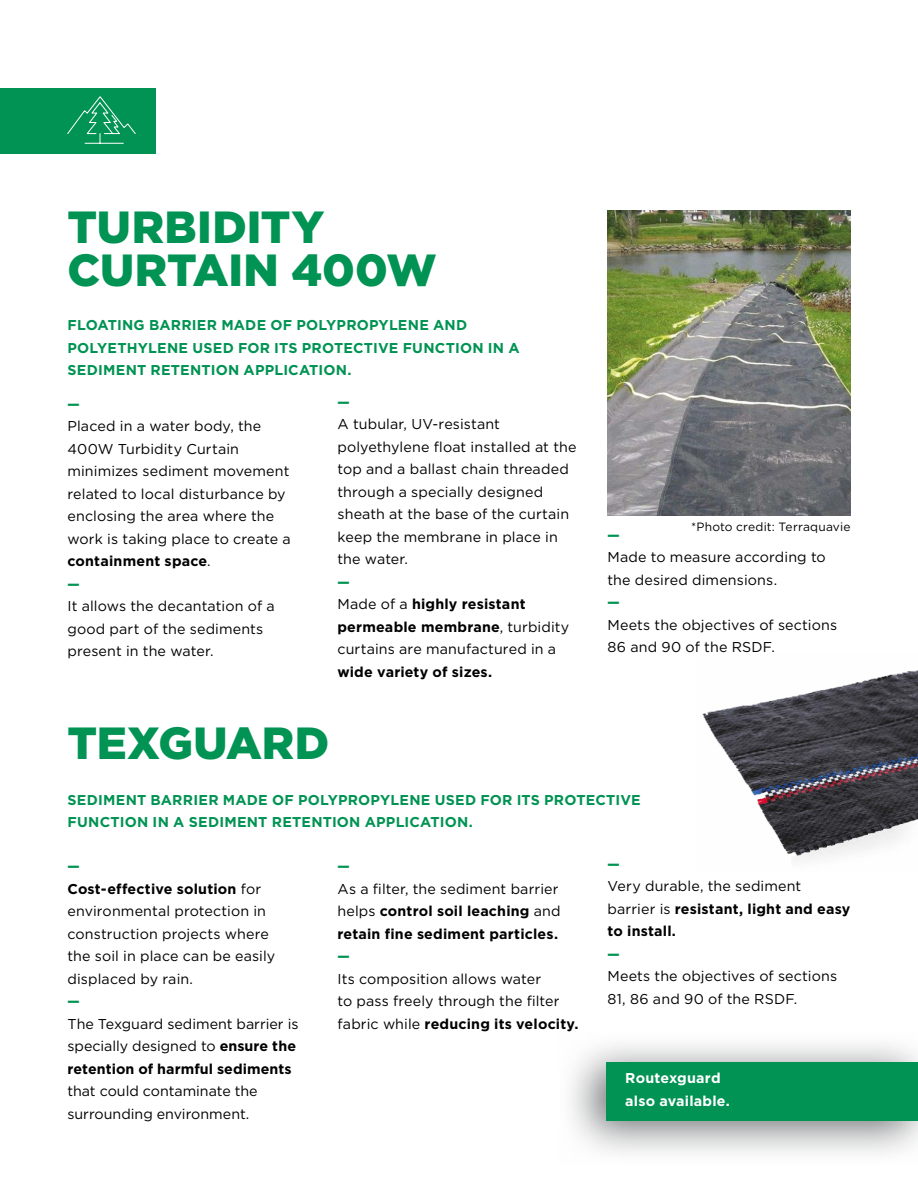
<style>
.page{position:relative;width:918px;height:1188px;background:#fff}
.page>*{position:absolute;margin:0;border:0;box-sizing:border-box;transform-origin:0 0}
.t1{font:900 45px/43.5px "Gotham";color:#009353}
.t2{font:14.25px/22.5px "Gotham HTF";letter-spacing:.005em;color:#000}
.t3{font:700 14.25px/22.5px "Gotham";letter-spacing:.015em;color:#000}
.t4{font:700 14.25px/22.5px "Gotham";letter-spacing:.015em;color:#009353}
.t5{font:700 14.25px/22.5px "Gotham HTF";letter-spacing:.015em;color:#fff}
.t6{font:900 13.5px "Gotham";color:#009353}
.t7{font:12px "Gotham HTF";letter-spacing:.015em;color:#000}
.s1{font-family:"Gotham HTF";font-weight:400}
.s2{font-family:"Gotham";font-weight:700}
</style>
<div class="page">
<div style="left:0;top:88px;width:156px;height:66px;background:#009353"></div>
<svg style="left:67px;top:96px;width:69px;height:48px"></svg>
<img style="left:608px;top:210px;width:242px;height:306px">
<img style="left:702px;top:670px;width:216px;height:190px">
<svg style="left:571px;top:1044px;width:347px;height:109px"></svg>
<div style="left:607px;top:1062px;width:311px;height:58px;background:#009353"></div>
<h1 class="t1" style="left:68px;top:204px;width:371px">TURBIDITY<br>CURTAIN 400W</h1>
<p class="t4" style="left:67px;top:314px;width:454px">FLOATING BARRIER MADE OF POLYPROPYLENE AND<br>POLYETHYLENE USED FOR ITS PROTECTIVE FUNCTION IN A<br>SEDIMENT RETENTION APPLICATION.</p>
<p class="t6" style="left:68px;top:396px;width:14px">—</p>
<p class="t2" style="left:68px;top:415px;width:225px">Placed in a water body, the<br>400W Turbidity Curtain minimizes sediment movement related to local disturbance by enclosing the area where the work is taking place to create a</p>
<p class="t3" style="left:68px;top:550px;width:145px">containment space<span class="s1">.</span></p>
<p class="t6" style="left:68px;top:576px;width:14px">—</p>
<p class="t2" style="left:68px;top:595px;width:209px">It allows the decantation of a good part of the sediments present in the water.</p>
<p class="t6" style="left:338px;top:394px;width:14px">—</p>
<p class="t2" style="left:338px;top:413px;width:240px">A tubular, UV-resistant polyethylene float installed at the top and a ballast chain threaded through a specially designed sheath at the base of the curtain keep the membrane in place in the water.</p>
<p class="t6" style="left:338px;top:574px;width:14px">—</p>
<p class="t3" style="left:338px;top:593px;width:233px"><span class="s1">Made of a</span> highly resistant permeable membrane<span class="s1">, turbidity</span></p>
<p class="t2" style="left:338px;top:638px;width:220px">curtains are manufactured in a</p>
<p class="t3" style="left:338px;top:660px;width:156px">wide variety of sizes.</p>
<h1 class="t1" style="left:68px;top:720px;width:263px">TEXGUARD</h1>
<p class="t7" style="left:691px;top:520px;width:161px">*Photo credit: Terraquavie</p>
<p class="t6" style="left:608px;top:527px;width:14px">—</p>
<p class="t2" style="left:608px;top:546px;width:220px">Made to measure according to the desired dimensions.</p>
<p class="t6" style="left:608px;top:594px;width:14px">—</p>
<p class="t2" style="left:608px;top:613px;width:231px">Meets the objectives of sections<br>86 and 90 of the RSDF.</p>
<p class="t4" style="left:67px;top:788px;width:575px">SEDIMENT BARRIER MADE OF POLYPROPYLENE USED FOR ITS PROTECTIVE<br>FUNCTION IN A SEDIMENT RETENTION APPLICATION.</p>
<p class="t6" style="left:68px;top:858px;width:14px">—</p>
<p class="t3" style="left:68px;top:877px;width:195px">Cost-effective solution <span class="s1">for</span></p>
<p class="t2" style="left:68px;top:900px;width:209px">environmental protection in construction projects where the soil in place can be easily displaced by rain.</p>
<p class="t6" style="left:68px;top:993px;width:14px">—</p>
<p class="t2" style="left:68px;top:1012px;width:232px">The Texguard sediment barrier is specially designed to <span class="s2">ensure the</span></p>
<p class="t3" style="left:68px;top:1057px;width:226px">retention of harmful sediments</p>
<p class="t2" style="left:68px;top:1080px;width:192px">that could contaminate the surrounding environment.</p>
<p class="t6" style="left:338px;top:858px;width:14px">—</p>
<p class="t2" style="left:338px;top:877px;width:223px">As a filter, the sediment barrier</p>
<p class="t3" style="left:338px;top:899px;width:225px"><span class="s1">helps</span> control soil leaching <span class="s1">and </span>retain fine sediment particles.</p>
<p class="t6" style="left:338px;top:948px;width:14px">—</p>
<p class="t2" style="left:338px;top:967px;width:224px">Its composition allows water<br>to pass freely through the filter</p>
<p class="t3" style="left:338px;top:1012px;width:243px"><span class="s1">fabric while</span> reducing its velocity.</p>
<p class="t6" style="left:608px;top:856px;width:14px">—</p>
<p class="t2" style="left:608px;top:875px;width:195px">Very durable, the sediment</p>
<p class="t3" style="left:608px;top:897px;width:245px"><span class="s1">barrier is</span> resistant, light and easy to install.</p>
<p class="t6" style="left:608px;top:946px;width:14px">—</p>
<p class="t2" style="left:608px;top:965px;width:231px">Meets the objectives of sections<br>81, 86 and 90 of the RSDF.</p>
<p class="t5" style="left:625px;top:1067px;width:106px">Routexguard also available.</p>
</div>
